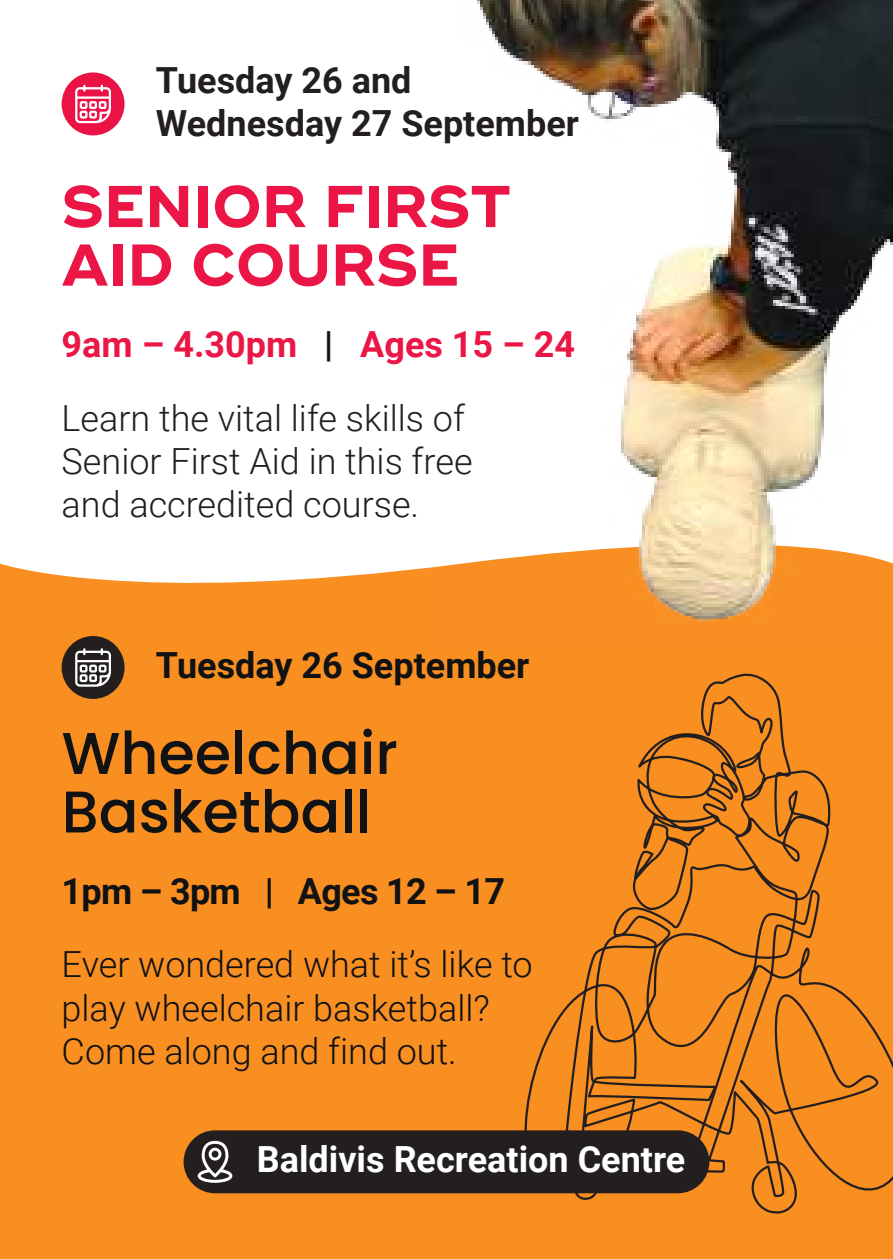
<style>
.page{position:relative;width:893px;height:1259px;background:#fff}
.page>*{position:absolute;margin:0;border:0;box-sizing:border-box;transform-origin:0 0}
.t1{font:700 58.8px/58.5px "Ridley Grotesk";color:#eb1646}
.t2{font:500 58.8px/58.5px "Poppins";color:#111213}
.t3{font:300 36px/73.2px "Roboto";color:#241f1f}
.t4{font:300 36px/43.2px "Roboto";color:#111213}
.t5{font:700 36px/43.2px "Roboto";color:#241f1f}
.t6{font:700 36px "Roboto";color:#fff}
.t7{font:700 36px "Roboto";color:#111213}
.t8{font:700 36px "Roboto";letter-spacing:-.02em;color:#111213}
.s1{font-weight:700;color:#eb1646}
.s2{font-weight:700;color:#111213}
</style>
<div class="page">
<div style="left:0;top:563px;width:893px;height:696px;background:#f98e21"></div>
<img style="left:426px;top:0;width:467px;height:648px">
<svg style="left:499px;top:669px;width:394px;height:545px"></svg>
<img style="left:892px;top:725px;width:1px;height:361px">
<div style="left:856px;top:1086px;width:37px;height:173px;background:#f98e21"></div>
<div style="left:62px;top:72px;width:63px;height:63px;background:#eb1245;border-radius:50%"></div>
<svg style="left:75px;top:85px;width:36px;height:38px"></svg>
<div style="left:184px;top:1130px;width:525px;height:63px;background:#241f1f;border-radius:31px"></div>
<svg style="left:198px;top:1140px;width:34px;height:42px"></svg>
<div style="left:62px;top:636px;width:63px;height:63px;background:#241f1f;border-radius:50%"></div>
<svg style="left:75px;top:648px;width:36px;height:38px"></svg>
<p class="t5" style="left:156px;top:57px;width:425px">Tuesday 26 and<br>Wednesday 27 September</p>
<h1 class="t1" style="left:62px;top:179px;width:451px">SENIOR FIRST<br>AID COURSE</h1>
<p class="t3" style="left:62px;top:307px;width:515px"><span class="s1">9am – 4.30pm</span> <span class="s2">|</span> <span class="s1">Ages 15 – 24<br></span>Learn the vital life skills of</p>
<p class="t3" style="left:62px;top:438px;width:412px;line-height:43.2px">Senior First Aid in this free and accredited course.</p>
<p class="t7" style="left:156px;top:640px;width:375px">Tuesday 26 September</p>
<h1 class="t2" style="left:62px;top:724px;width:338px">Wheelchair<br>Basketball</h1>
<p class="t8" style="left:62px;top:866px;width:445px">1pm – 3pm | Ages 12 – 17</p>
<p class="t4" style="left:62px;top:941px;width:473px">Ever wondered what it’s like to play wheelchair basketball?<br>Come along and find out.</p>
<p class="t6" style="left:257px;top:1134px;width:430px">Baldivis Recreation Centre</p>
</div>
